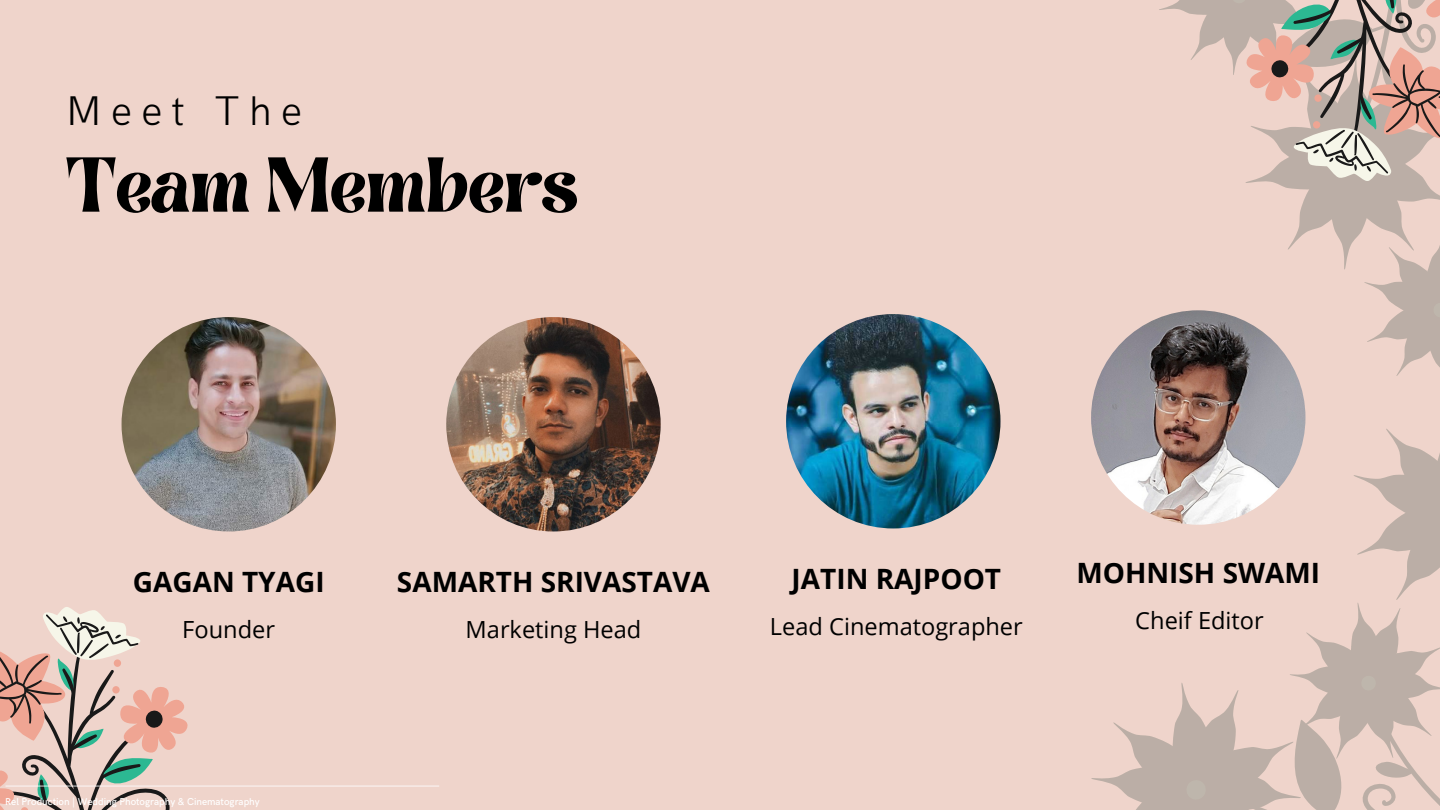
<style>
.page{position:relative;width:1440px;height:810px;background:#efd4cb}
.page>*{position:absolute;margin:0;border:0;box-sizing:border-box;transform-origin:0 0}
.t1{font:62.5px "Brasika Display";color:#000}
.t2{font:300 41.6px "HK Grotesk";letter-spacing:.225em;color:#000}
.t3{font:700 28px "Open Sans";color:#000}
.t4{font:23.6px "Open Sans";color:#000}
.t5{font:500 10px "HK Grotesk";color:#fff}
</style>
<div class="page">
<svg style="left:1091px;top:0;width:349px;height:810px"></svg>
<img style="left:122px;top:317px;width:214px;height:214px;border-radius:50%">
<img style="left:446px;top:317px;width:215px;height:214px;border-radius:50%">
<img style="left:786px;top:314px;width:215px;height:214px;border-radius:50%">
<img style="left:1091px;top:310px;width:214px;height:215px;border-radius:50%">
<svg style="left:0;top:607px;width:439px;height:203px"></svg>
<h2 class="t2" style="left:66px;top:88px;width:237px">Meet The</h2>
<h1 class="t1" style="left:66px;top:137px;width:513px">Team Members</h1>
<p class="t3" style="left:792px;top:559px;width:211px">JATIN RAJPOOT</p>
<p class="t3" style="left:133px;top:562px;width:193px">GAGAN TYAGI</p>
<p class="t3" style="left:397px;top:562px;width:314px">SAMARTH SRIVASTAVA</p>
<p class="t4" style="left:182px;top:613px;width:94px">Founder</p>
<p class="t4" style="left:466px;top:613px;width:177px">Marketing Head</p>
<p class="t4" style="left:770px;top:610px;width:254px">Lead Cinematographer</p>
<p class="t3" style="left:1076px;top:553px;width:245px">MOHNISH SWAMI</p>
<p class="t4" style="left:1135px;top:604px;width:130px">Cheif Editor</p>
<p class="t5" style="left:5px;top:796px;width:256px">Rel Production | Wedding Photography &amp; Cinematography</p>
</div>
